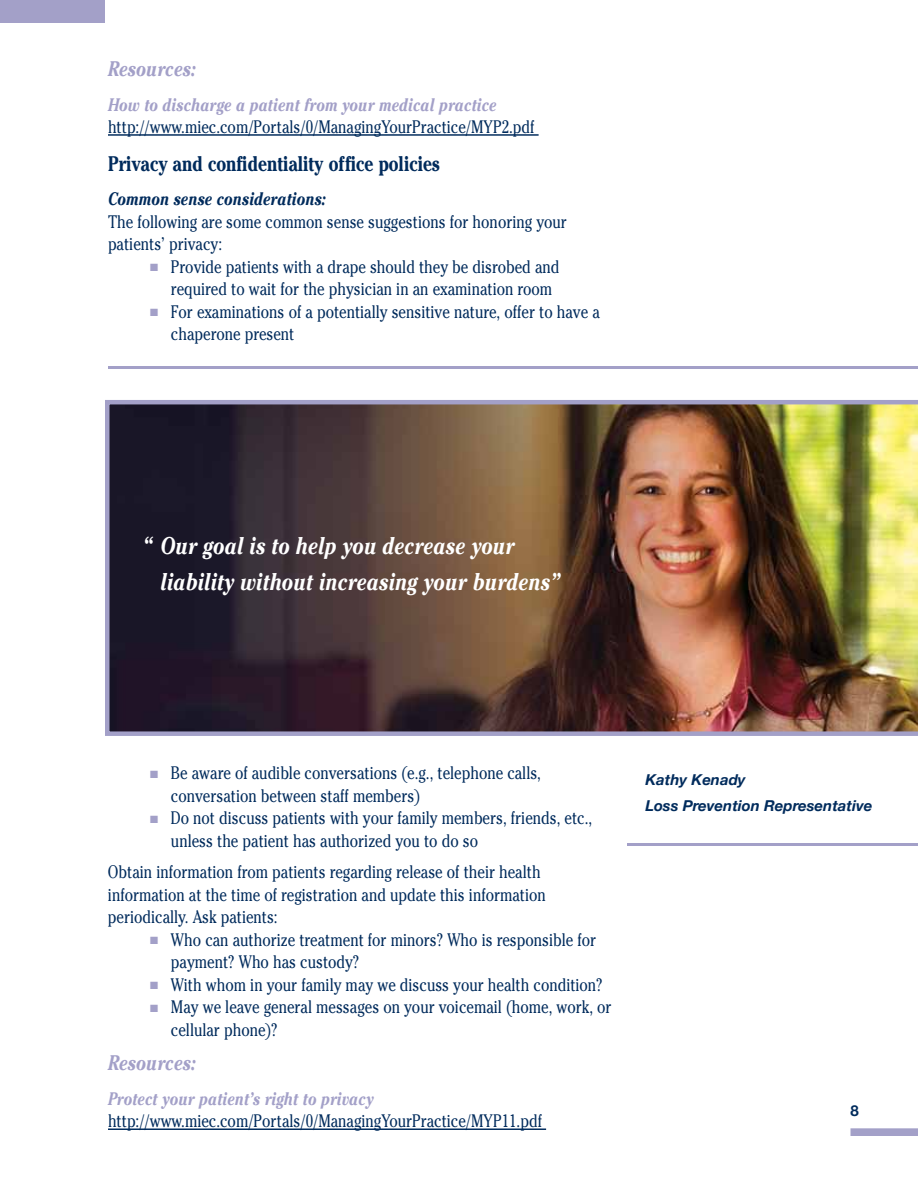
<style>
.page{position:relative;width:918px;height:1188px;background:#fff}
.page>*{position:absolute;margin:0;border:0;box-sizing:border-box;transform-origin:0 0}
.t1{font:italic 700 24px/36px "Cheltenham";color:#fff;scale:.8 1}
.t2{font:700 21px "Cheltenham";color:#002b5c;scale:.8 1}
.t3{font:italic 700 21px "Cheltenham";color:#a3a0c8;scale:.8 1}
.t4{font:18px/22.5px "Cheltenham";color:#002b5c;scale:.8 1}
.t5{font:italic 700 18px "Cheltenham";color:#a3a0c8;scale:.8 1}
.t6{font:italic 700 18px "Cheltenham";color:#002b5c;scale:.8 1}
.t7{font:italic 700 15px/25.5px "Helvetica Neue";color:#002b5c}
.t8{font:700 15px "Helvetica Neue";color:#002b5c}
.s1{color:#a3a0c8}
</style>
<div class="page">
<div style="left:850px;top:1128px;width:68px;height:8px;background:#a3a0c8"></div>
<hr style="left:108px;top:134px;width:431px;height:2px;background:#002b5c">
<hr style="left:627px;top:843px;width:291px;height:3px;background:#a3a0c8">
<hr style="left:108px;top:366px;width:810px;height:3px;background:#a3a0c8">
<hr style="left:108px;top:1129px;width:438px;height:1px;background:#002b5c">
<img style="left:105px;top:400px;width:813px;height:336px">
<div style="left:0;top:0;width:105px;height:22px;background:#a3a0c8"></div>
<p class="t3" style="left:108px;top:57px;width:111px">Resources:</p>
<p class="t5" style="left:108px;top:94px;width:487px">How to discharge a patient from your medical practice</p>
<p class="t4" style="left:108px;top:116px;width:535px">http://www.miec.com/Portals/0/ManagingYourPractice/MYP2.pdf</p>
<p class="t2" style="left:108px;top:151px;width:416px">Privacy and confidentiality office policies</p>
<p class="t6" style="left:108px;top:188px;width:274px">Common sense considerations:</p>
<p class="t4" style="left:108px;top:210px;width:575px">The following are some common sense suggestions for honoring your patients’ privacy:</p>
<p class="t4" style="left:171px;top:255px;width:487px;text-indent:-21px"><span class="s1">■</span> Provide patients with a drape should they be disrobed and required to wait for the physician in an examination room</p>
<p class="t4" style="left:171px;top:300px;width:538px;text-indent:-21px"><span class="s1">■</span> For examinations of a potentially sensitive nature, offer to have a chaperone present</p>
<h1 class="t1" style="left:160px;top:528px;width:501px;text-indent:-18px">“ Our goal is to help you decrease your liability without increasing your burdens”</h1>
<p class="t4" style="left:171px;top:762px;width:464px;text-indent:-21px"><span class="s1">■</span> Be aware of audible conversations (e.g., telephone calls, conversation between staff members)</p>
<p class="t4" style="left:171px;top:807px;width:528px;text-indent:-21px"><span class="s1">■</span> Do not discuss patients with your family members, friends, etc., unless the patient has authorized you to do so</p>
<p class="t4" style="left:108px;top:861px;width:549px">Obtain information from patients regarding release of their health information at the time of registration and update this information periodically. Ask patients:</p>
<p class="t4" style="left:171px;top:929px;width:533px;text-indent:-21px"><span class="s1">■</span> Who can authorize treatment for minors? Who is responsible for payment? Who has custody?</p>
<p class="t4" style="left:150px;top:974px;width:567px"><span class="s1">■</span> With whom in your family may we discuss your health condition?</p>
<p class="t4" style="left:171px;top:996px;width:552px;text-indent:-21px"><span class="s1">■</span> May we leave general messages on your voicemail (home, work, or cellular phone)?</p>
<p class="t3" style="left:108px;top:1051px;width:111px">Resources:</p>
<p class="t5" style="left:108px;top:1088px;width:333px">Protect your patient’s right to privacy</p>
<p class="t4" style="left:108px;top:1110px;width:544px">http://www.miec.com/Portals/0/ManagingYourPractice/MYP11.pdf</p>
<p class="t7" style="left:645px;top:767px;width:228px">Kathy Kenady<br>Loss Prevention Representative</p>
<p class="t8" style="left:850px;top:1102px;width:10px">8</p>
</div>
